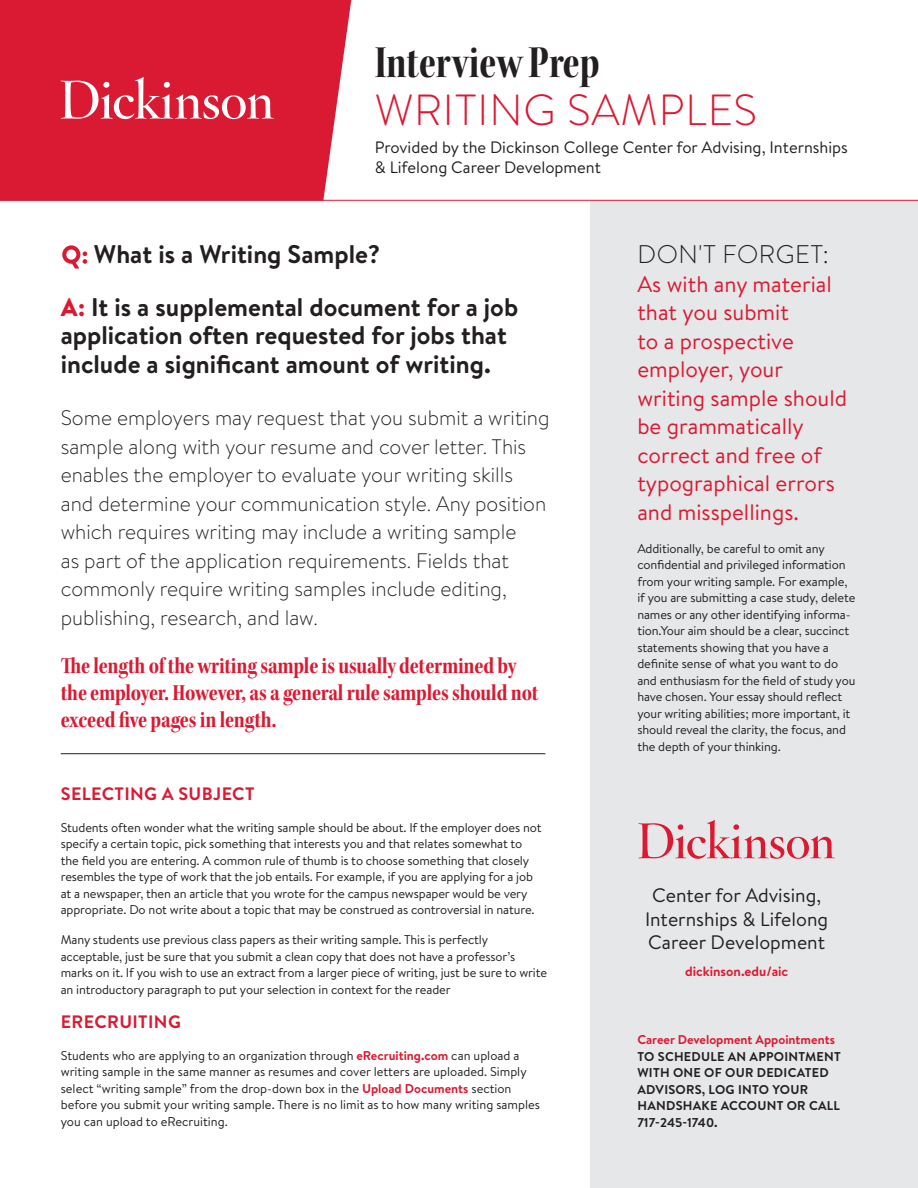
<style>
.page{position:relative;width:918px;height:1188px;background:#fff}
.page>*{position:absolute;margin:0;border:0;box-sizing:border-box;transform-origin:0 0}
.t1{font:48px "Kepler Std Bold Cn Disp";letter-spacing:.005em;color:#231f20}
.t2{font:300 43.5px "Brandon Text";letter-spacing:.02em;color:#da1a32}
.t3{font:700 25.5px/52.5px "Brandon Text";color:#231f20}
.t4{font:300 25.5px "Brandon Text";letter-spacing:.02em;color:#231f20}
.t5{font:24px/27px "Kepler Std Bold Cn Subh";letter-spacing:-.005em;color:#da1a32}
.t6{font:22.5px/28.5px "Brandon Text";color:#da1a32}
.t7{font:300 21px/28.5px "Brandon Text";color:#231f20}
.t8{font:19.5px/23.4px "Brandon Text";color:#231f20;text-align:center}
.t9{font:700 18px "Brandon Text";letter-spacing:.02em;color:#da1a32}
.t10{font:16.5px/19.8px "Brandon Text";color:#231f20}
.t11{font:700 13.5px "Brandon Text";color:#da1a32}
.t12{font:12.75px/16.5px "Brandon Text";letter-spacing:-.01em;color:#231f20}
.t13{font:700 12.75px/16.5px "Brandon Text";letter-spacing:.02em;color:#231f20}
.t14{font:700 12.75px "Brandon Text";color:#da1a32}
.s1{font-weight:900;color:#da1a32}
.s2{font-weight:700;color:#da1a32}
</style>
<div class="page">
<div style="left:591px;top:201px;width:327px;height:987px;background:#e6e7e8"></div>
<hr style="left:0;top:200px;width:918px;height:1px;background:#da1a32">
<div style="left:0;top:0;width:351px;height:201px;background:#da1a32"></div>
<svg style="left:61px;top:77px;width:213px;height:42px"></svg>
<hr style="left:61px;top:753px;width:484px;height:1px;background:#231f20">
<svg style="left:638px;top:820px;width:197px;height:39px"></svg>
<svg style="left:62px;top:245px;width:25px;height:24px"></svg>
<h1 class="t1" style="left:375px;top:35px;width:226px">Interview Prep</h1>
<h2 class="t2" style="left:375px;top:80px;width:384px">WRITING SAMPLES</h2>
<p class="t10" style="left:375px;top:137px;width:475px">Provided by the Dickinson College Center for Advising, Internships &amp; Lifelong Career Development</p>
<h3 class="t3" style="left:61px;top:228px;width:459px;text-indent:33px">What is a Writing Sample?<br><span class="s1">A:</span> It is a supplemental document for a job</h3>
<h3 class="t3" style="left:61px;top:321px;width:448px;line-height:28.5px">application often requested for jobs that include a significant amount of writing.</h3>
<p class="t7" style="left:61px;top:403px;width:490px">Some employers may request that you submit a writing sample along with your resume and cover letter. This enables the employer to evaluate your writing skills and determine your communication style. Any position which requires writing may include a writing sample<br>as part of the application requirements. Fields that commonly require writing samples include editing, publishing, research, and law.</p>
<h3 class="t5" style="left:61px;top:652px;width:479px">The length of the writing sample is usually determined by the employer. However, as a general rule samples should not exceed five pages in length.</h3>
<h3 class="t9" style="left:61px;top:781px;width:195px">SELECTING A SUBJECT</h3>
<p class="t12" style="left:61px;top:819px;width:482px">Students often wonder what the writing sample should be about. If the employer does not specify a certain topic, pick something that interests you and that relates somewhat to the field you are entering. A common rule of thumb is to choose something that closely resembles the type of work that the job entails. For example, if you are applying for a job at a newspaper, then an article that you wrote for the campus newspaper would be very appropriate. Do not write about a topic that may be construed as controversial in nature.</p>
<p class="t12" style="left:61px;top:931px;width:488px">Many students use previous class papers as their writing sample. This is perfectly acceptable, just be sure that you submit a clean copy that does not have a professor’s marks on it. If you wish to use an extract from a larger piece of writing, just be sure to write an introductory paragraph to put your selection in context for the reader</p>
<h3 class="t9" style="left:61px;top:1010px;width:122px">ERECRUITING</h3>
<p class="t12" style="left:61px;top:1047px;width:481px">Students who are applying to an organization through <span class="s2">eRecruiting.com</span> can upload a writing sample in the same manner as resumes and cover letters are uploaded. Simply select “writing sample” from the drop-down box in the <span class="s2">Upload Documents</span> section before you submit your writing sample. There is no limit as to how many writing samples you can upload to eRecruiting.</p>
<h3 class="t4" style="left:638px;top:237px;width:193px">DON'T FORGET:</h3>
<h3 class="t6" style="left:637px;top:269px;width:211px">As with any material that you submit<br>to a prospective employer, your writing sample should be grammatically correct and free of typographical errors and misspellings.</h3>
<p class="t12" style="left:637px;top:540px;width:220px">Additionally, be careful to omit any confidential and privileged information from your writing sample. For example, if you are submitting a case study, delete names or any other identifying informa&shy;tion.Your aim should be a clear, succinct statements showing that you have a definite sense of what you want to do and enthusiasm for the field of study you have chosen. Your essay should reflect your writing abilities; more important, it should reveal the clarity, the focus, and the depth of your thinking.</p>
<h3 class="t8" style="left:645px;top:883px;width:185px">Center for Advising,<br>Internships &amp; Lifelong<br>Career Development</h3>
<p class="t11" style="left:685px;top:962px;width:105px">dickinson.edu/aic</p>
<p class="t14" style="left:637px;top:1031px;width:199px">Career Development Appointments</p>
<p class="t13" style="left:637px;top:1048px;width:205px">TO SCHEDULE AN APPOINTMENT<br>WITH ONE OF OUR DEDICATED<br>ADVISORS, LOG INTO YOUR<br>HANDSHAKE ACCOUNT OR CALL<br>717-245-1740.</p>
</div>
